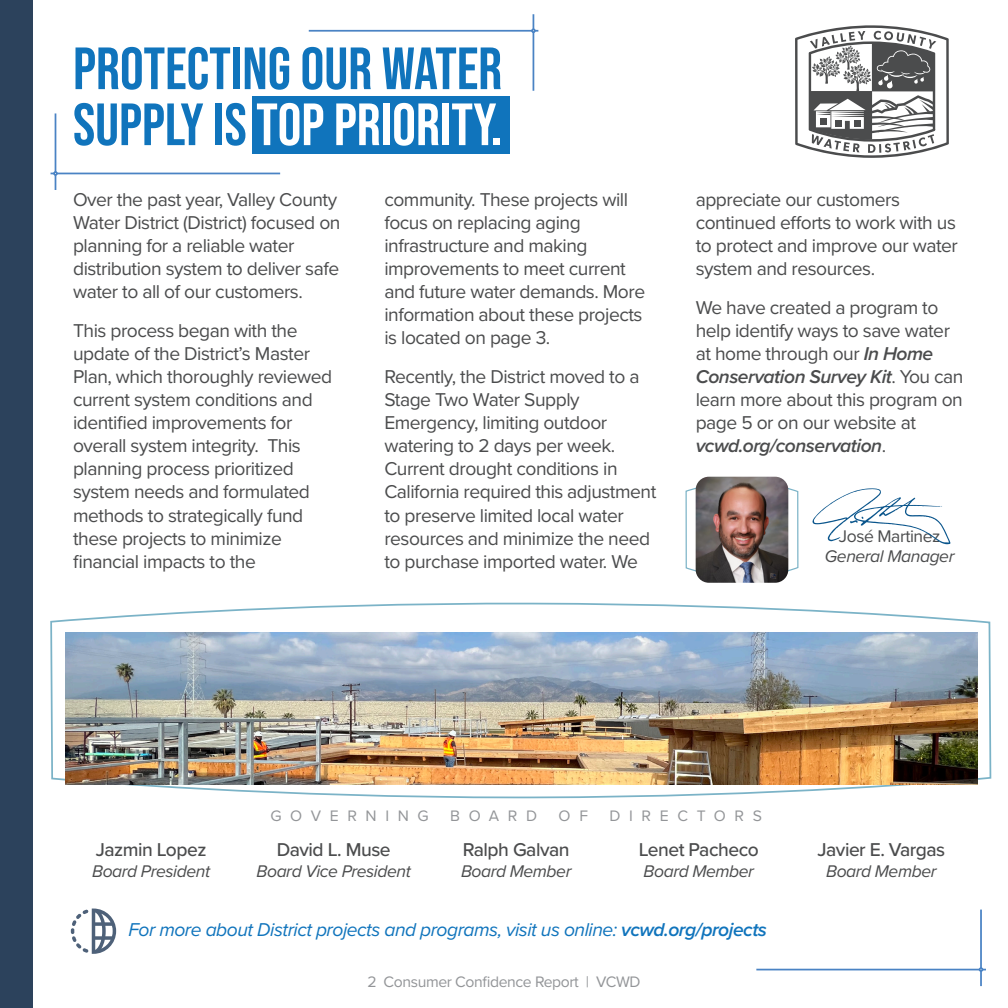
<style>
.page{position:relative;width:1008px;height:1008px;background:#fff}
.page>*{position:absolute;margin:0;border:0;box-sizing:border-box;transform-origin:0 0}
.t1{font:700 59.5px/56px "Bebas Neue Pro";color:#1074bc}
.t2{font:19.25px/23.1px "Proxima Nova";letter-spacing:-.025em;color:#4b4c4d}
.t3{font:italic 19.25px "Proxima Nova";letter-spacing:-.025em;color:#1074bc}
.t4{font:500 19.25px "Proxima Nova";letter-spacing:-.025em;color:#4b4c4d}
.t5{font:italic 17.5px "Proxima Nova";letter-spacing:-.025em;color:#4b4c4d}
.t6{font:17.5px "Proxima Nova";letter-spacing:-.025em;color:#4b4c4d}
.t7{font:15.75px "Proxima Nova";letter-spacing:-.025em;color:#939598}
.t8{font:15.75px "Proxima Nova";letter-spacing:.55em;color:#939598}
.s1{color:#fff}
.s2{font-weight:600;font-style:italic}
.s3{font-weight:600}
</style>
<div class="page">
<div style="left:252px;top:96px;width:258px;height:58px;background:#1074bc"></div>
<svg style="left:50px;top:602px;width:942px;height:197px"></svg>
<svg style="left:685px;top:487px;width:114px;height:85px"></svg>
<img style="left:696px;top:477px;width:92px;height:106px">
<hr style="left:55px;top:113px;width:1px;height:77px;background:#4a83c4">
<hr style="left:51px;top:173px;width:229px;height:1px;background:#4a83c4">
<svg style="left:53px;top:171px;width:5px;height:5px"></svg>
<div style="left:0;top:0;width:33px;height:1008px;background:#2c425c"></div>
<svg style="left:812px;top:488px;width:139px;height:56px"></svg>
<svg style="left:795px;top:25px;width:154px;height:133px"></svg>
<img style="left:65px;top:633px;width:913px;height:151px">
<hr style="left:980px;top:910px;width:2px;height:76px;background:#4a83c4">
<hr style="left:756px;top:969px;width:230px;height:1px;background:#4a83c4">
<hr style="left:533px;top:14px;width:1px;height:77px;background:#4a83c4">
<hr style="left:309px;top:30px;width:229px;height:2px;background:#4a83c4">
<svg style="left:531px;top:28px;width:5px;height:5px"></svg>
<svg style="left:71px;top:909px;width:45px;height:45px"></svg>
<p class="t1" style="left:73px;top:40px;width:431px">PROTECTING OUR WATER<br>SUPPLY IS <span class="s1">TOP PRIORITY.</span></p>
<p class="t2" style="left:73px;top:187px;width:269px">Over the past year, Valley County Water District (District) focused on planning for a reliable water distribution system to deliver safe water to all of our customers.</p>
<p class="t2" style="left:73px;top:318px;width:261px">This process began with the update of the District’s Master<br>Plan, which thoroughly reviewed current system conditions and identified improvements for overall system integrity. This planning process prioritized system needs and formulated methods to strategically fund these projects to minimize financial impacts to the</p>
<p class="t2" style="left:384px;top:187px;width:262px">community. These projects will focus on replacing aging infrastructure and making improvements to meet current and future water demands. More information about these projects is located on page 3.</p>
<p class="t2" style="left:384px;top:364px;width:273px">Recently, the District moved to a<br>Stage Two Water Supply<br>Emergency, limiting outdoor watering to 2 days per week.<br>Current drought conditions in<br>California required this adjustment to preserve limited local water resources and minimize the need to purchase imported water. We</p>
<p class="t2" style="left:696px;top:187px;width:264px">appreciate our customers continued efforts to work with us to protect and improve our water system and resources.</p>
<p class="t2" style="left:696px;top:295px;width:269px">We have created a program to help identify ways to save water at home through our <span class="s2">In Home<br>Conservation Survey Kit</span>. You can learn more about this program on page 5 or on our website at <span class="s2">vcwd.org/conservation</span>.</p>
<p class="t6" style="left:839px;top:524px;width:103px">José Martinez</p>
<p class="t5" style="left:825px;top:543px;width:131px">General Manager</p>
<p class="t4" style="left:96px;top:835px;width:112px">Jazmin Lopez</p>
<p class="t5" style="left:92px;top:858px;width:119px">Board President</p>
<p class="t8" style="left:270px;top:804px;width:160px">GOVERNING</p>
<p class="t7" style="left:450px;top:804px;width:88px">BOARD</p>
<p class="t7" style="left:559px;top:804px;width:31px">O F</p>
<p class="t8" style="left:609px;top:804px;width:154px">DIRECTORS</p>
<p class="t4" style="left:277px;top:835px;width:115px">David L. Muse</p>
<p class="t5" style="left:257px;top:858px;width:156px">Board Vice President</p>
<p class="t4" style="left:463px;top:835px;width:108px">Ralph Galvan</p>
<p class="t5" style="left:461px;top:858px;width:112px">Board Member</p>
<p class="t4" style="left:639px;top:835px;width:121px">Lenet Pacheco</p>
<p class="t5" style="left:644px;top:858px;width:112px">Board Member</p>
<p class="t3" style="left:128px;top:915px;width:640px">For more about District projects and programs, visit us online: <span class="s3">vcwd.org/projects</span></p>
<p class="t7" style="left:367px;top:970px;width:275px">2 Consumer Confidence Report | VCWD</p>
<p class="t4" style="left:817px;top:835px;width:129px">Javier E. Vargas</p>
<p class="t5" style="left:826px;top:858px;width:112px">Board Member</p>
</div>
